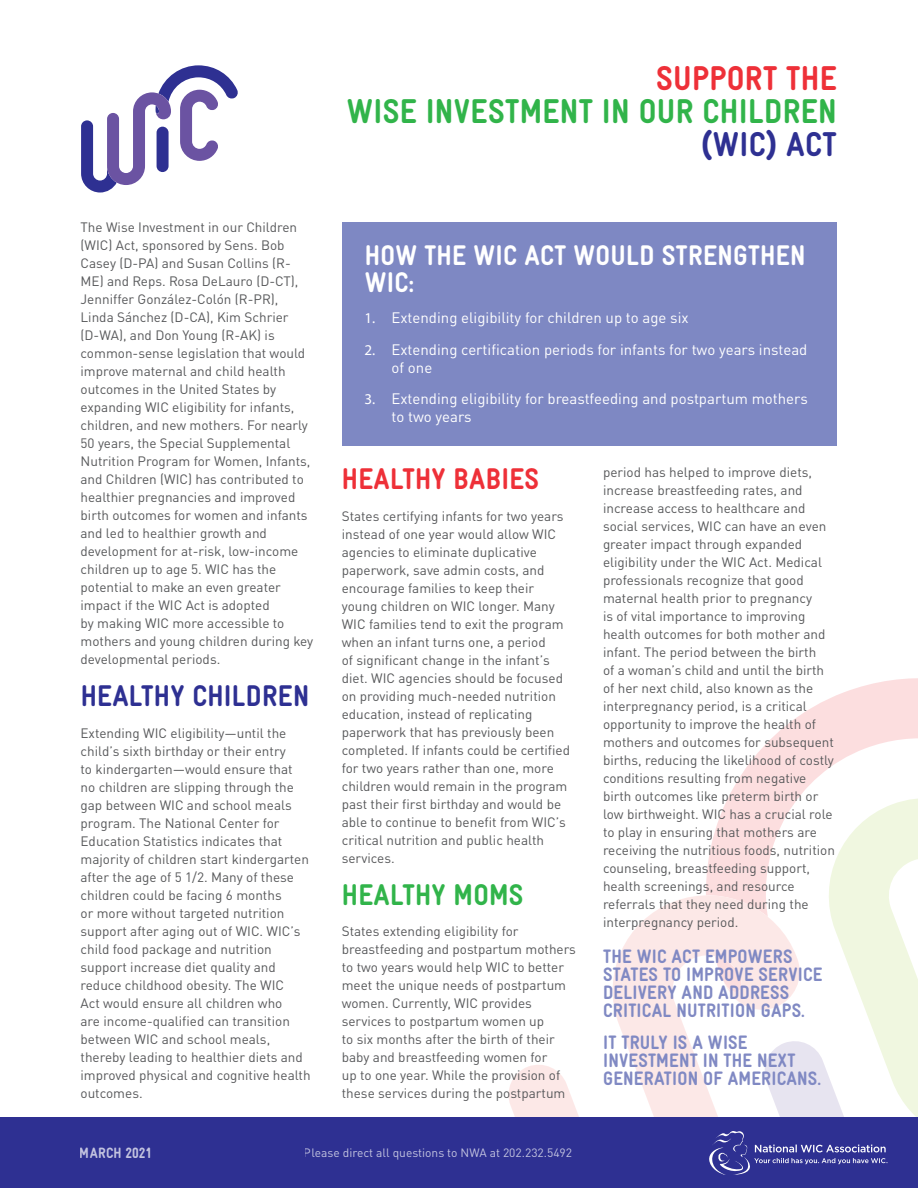
<style>
.page{position:relative;width:918px;height:1188px;background:#fff}
.page>*{position:absolute;margin:0;border:0;box-sizing:border-box;transform-origin:0 0}
.t1{font:900 34.5px/33px "WIC Gravur Condensed";letter-spacing:.01em;color:#31b44a;text-align:right}
.t2{font:900 34.5px "WIC Gravur Condensed";letter-spacing:.01em;color:#ee3038}
.subheads{font:900 30px "WIC Gravur Condensed";letter-spacing:.01em;color:#2e3092}
.subheads-2{font:900 30px "WIC Gravur Condensed";letter-spacing:.01em;color:#ee3038}
.subheads-3{font:900 30px "WIC Gravur Condensed";letter-spacing:.01em;color:#31b44a}
.subheads-4{font:900 28.5px/27px "WIC Gravur Condensed";letter-spacing:.01em;color:#fff}
.subheads-5{font:900 19.5px/18px "WIC Gravur Condensed";letter-spacing:.01em;color:#8089c3}
.t3{font:15px/18px "DIN Pro";color:#fff}
.t4{font:900 15px "WIC Gravur Condensed";letter-spacing:.01em;color:#fff}
.subheads-6{font:13.5px/18px "DIN Pro";color:#57585a}
.t5{font:12px "DIN Pro";color:#fff}
.s1{color:#2e3092}
.s2{font-family:"Myriad Pro"}
</style>
<div class="page">
<svg style="left:706px;top:678px;width:212px;height:205px;fill:#fcdedf"></svg>
<svg style="left:505px;top:883px;width:256px;height:235px"></svg>
<svg style="left:761px;top:797px;width:157px;height:321px"></svg>
<div style="left:0;top:1118px;width:918px;height:70px;background:#2e3092"></div>
<svg style="left:81px;top:65px;width:157px;height:128px"></svg>
<svg style="left:709px;top:1131px;width:178px;height:44px"></svg>
<div style="left:342px;top:222px;width:495px;height:224px;background:#7e88c3"></div>
<p class="subheads-6" style="left:81px;top:218px;width:234px">The Wise Investment in our Children (WIC) Act, sponsored by Sens. Bob Casey (D-PA) and Susan Collins (R-ME) and Reps. Rosa DeLauro (D-CT), Jenniffer González-Colón (R-PR), Linda Sánchez (D-CA), Kim Schrier (D-WA), and Don Young (R-AK) is common-sense legislation that would improve maternal and child health outcomes in the United States by expanding WIC eligibility for infants, children, and new mothers. For nearly 50 years, the Special Supplemental Nutrition Program for Women, Infants, and Children (WIC) has contributed to healthier pregnancies and improved birth outcomes for women and infants and led to healthier growth and development for at-risk, low-income children up to age 5. WIC has the potential to make an even greater impact if the WIC Act is adopted<br>by making WIC more accessible to mothers and young children during key developmental periods.</p>
<p class="subheads" style="left:81px;top:679px;width:230px">HEALTHY CHILDREN</p>
<p class="subheads-6" style="left:81px;top:723px;width:232px">Extending WIC eligibility—until the child’s sixth birthday or their entry<br>to kindergarten—would ensure that no children are slipping through the gap between WIC and school meals program. The National Center for Education Statistics indicates that majority of children start kindergarten after the age of 5 1/2. Many of these children could be facing 6 months<br>or more without targeted nutrition support after aging out of WIC. WIC’s child food package and nutrition support increase diet quality and reduce childhood obesity. The WIC<br>Act would ensure all children who<br>are income-qualified can transition between WIC and school meals, thereby leading to healthier diets and improved physical and cognitive health outcomes.</p>
<p class="t2" style="left:656px;top:59px;width:182px">SUPPORT THE</p>
<p class="t1" style="left:347px;top:95px;width:492px">WISE INVESTMENT IN OUR CHILDREN <span class="s1">(WIC) ACT</span></p>
<p class="subheads-4" style="left:365px;top:242px;width:442px">HOW THE WIC ACT WOULD STRENGTHEN<br>WIC:</p>
<p class="t3" style="left:365px;top:308px;width:326px"><span class="s2">1.</span> Extending eligibility for children up to age six</p>
<p class="t3" style="left:392px;top:339px;width:417px;text-indent:-27px"><span class="s2">2.</span> Extending certification periods for infants for two years instead of one</p>
<p class="t3" style="left:392px;top:389px;width:418px;text-indent:-27px"><span class="s2">3.</span> Extending eligibility for breastfeeding and postpartum mothers to two years</p>
<p class="subheads-2" style="left:342px;top:462px;width:199px">HEALTHY BABIES</p>
<p class="subheads-6" style="left:342px;top:506px;width:230px">States certifying infants for two years instead of one year would allow WIC agencies to eliminate duplicative paperwork, save admin costs, and encourage families to keep their young children on WIC longer. Many WIC families tend to exit the program when an infant turns one, a period<br>of significant change in the infant’s diet. WIC agencies should be focused on providing much-needed nutrition education, instead of replicating paperwork that has previously been completed. If infants could be certified for two years rather than one, more children would remain in the program past their first birthday and would be able to continue to benefit from WIC’s critical nutrition and public health services.</p>
<p class="subheads-3" style="left:342px;top:878px;width:183px">HEALTHY MOMS</p>
<p class="subheads-6" style="left:342px;top:921px;width:236px">States extending eligibility for breastfeeding and postpartum mothers to two years would help WIC to better meet the unique needs of postpartum women. Currently, WIC provides services to postpartum women up<br>to six months after the birth of their baby and breastfeeding women for<br>up to one year. While the provision of these services during the postpartum</p>
<p class="subheads-6" style="left:603px;top:462px;width:234px">period has helped to improve diets, increase breastfeeding rates, and increase access to healthcare and social services, WIC can have an even greater impact through expanded eligibility under the WIC Act. Medical professionals recognize that good maternal health prior to pregnancy<br>is of vital importance to improving health outcomes for both mother and infant. The period between the birth<br>of a woman’s child and until the birth of her next child, also known as the interpregnancy period, is a critical opportunity to improve the health of mothers and outcomes for subsequent births, reducing the likelihood of costly conditions resulting from negative birth outcomes like preterm birth or low birthweight. WIC has a crucial role to play in ensuring that mothers are receiving the nutritious foods, nutrition counseling, breastfeeding support, health screenings, and resource referrals that they need during the interpregnancy period.</p>
<p class="subheads-5" style="left:603px;top:948px;width:221px">THE WIC ACT EMPOWERS<br>STATES TO IMPROVE SERVICE<br>DELIVERY AND ADDRESS<br>CRITICAL NUTRITION GAPS.</p>
<p class="subheads-5" style="left:603px;top:1033px;width:220px">IT TRULY IS A WISE<br>INVESTMENT IN THE NEXT<br>GENERATION OF AMERICANS.</p>
<p class="t4" style="left:80px;top:1144px;width:73px">MARCH 2021</p>
<p class="t5" style="left:304px;top:1143px;width:270px">Please direct all questions to NWA at 202.232.5492</p>
</div>
